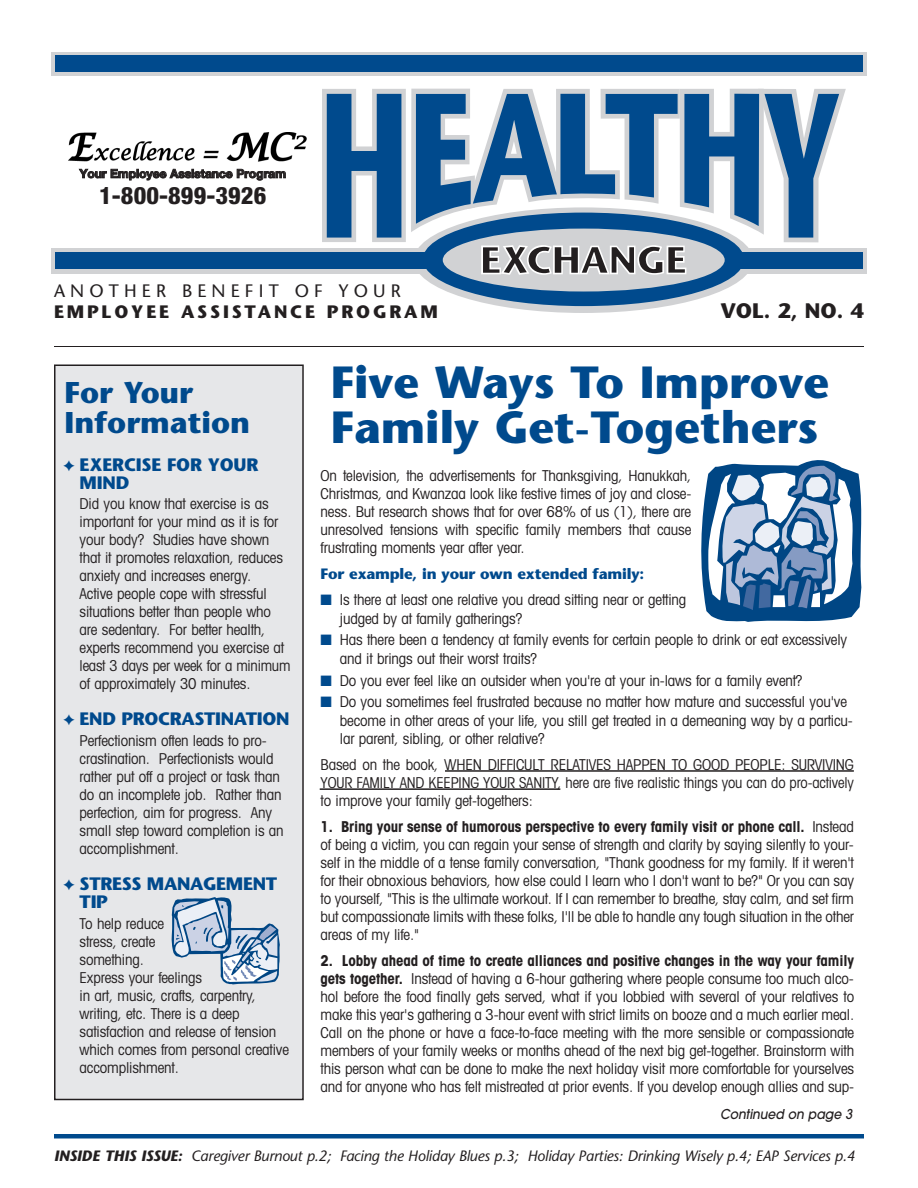
<style>
.page{position:relative;width:918px;height:1188px;background:#fff}
.page>*{position:absolute;margin:0;border:0;box-sizing:border-box;transform-origin:0 0}
.t1{font:700 45px/45px "Stone Sans";color:#004a8d}
.t2{font:700 30px/30px "Stone Sans";color:#004a8d}
.t3{font:800 condensed 24px "Helvetica Neue";letter-spacing:.005em;color:#231f20}
.t4{font:700 21px "Stone Sans";color:#231f20}
.t5{font:700 18px/18px "Stone Sans";letter-spacing:-.02em;color:#004a8d}
.t6{font:700 18px "Stone Sans";letter-spacing:.155em;color:#231f20}
.t7{font:18px "Stone Sans";letter-spacing:.285em;color:#231f20}
.t8{font:condensed 15px/18px "Avant Garde";letter-spacing:-.01em;color:#231f20}
.t9{font:italic 15px "Stone Sans";letter-spacing:-.01em;color:#231f20}
.t10{font:700 15px "Stone Sans";letter-spacing:-.015em;color:#004a8d}
.t11{font:italic 500 13.5px "Avant Garde";color:#231f20;scale:.92 1}
.t12{font:700 12px "Helvetica Neue";letter-spacing:-.005em;color:#231f20}
.s1{color:#004a8d}
.s2{font-weight:700}
</style>
<div class="page">
<div style="left:52px;top:52px;width:815px;height:23px;background:linear-gradient(to right,#d1d2d4,#d1d2d4)"></div>
<div style="left:414px;top:207px;width:339px;height:106px;background:#d1d2d4;border-radius:50%"></div>
<div style="left:56px;top:56px;width:807px;height:16px;background:#004a8d"></div>
<div style="left:52px;top:248px;width:815px;height:26px;background:#d1d2d4"></div>
<div style="left:56px;top:253px;width:807px;height:16px;background:#004a8d"></div>
<div style="left:423px;top:213px;width:321px;height:93px;background:#004a8d;border-radius:50%"></div>
<div style="left:443px;top:229px;width:282px;height:63px;background:#d1d2d4;border-radius:50%"></div>
<svg style="left:322px;top:89px;width:524px;height:186px"></svg>
<div style="left:56px;top:366px;width:246px;height:733px;background:#e6e7e9"></div>
<div style="left:54px;top:364px;width:250px;height:736px;border:2px solid #231f20"></div>
<hr style="left:54px;top:346px;width:810px;height:1px;background:#231f20">
<svg style="left:701px;top:460px;width:161px;height:162px"></svg>
<hr style="left:445px;top:770px;width:409px;height:2px;background:#231f20">
<hr style="left:320px;top:788px;width:240px;height:2px;background:#231f20">
<div style="left:54px;top:1134px;width:810px;height:5px;background:#004a8d"></div>
<svg style="left:171px;top:897px;width:109px;height:88px"></svg>
<img style="left:68px;top:132px;width:239px;height:30px">
<p class="t12" style="left:80px;top:166px;width:208px">Your Employee Assistance Program</p>
<h3 class="t3" style="left:99px;top:187px;width:169px">1-800-899-3926</h3>
<p class="t7" style="left:54px;top:283px;width:348px">ANOTHER BENEFIT OF YOUR</p>
<p class="t6" style="left:54px;top:304px;width:385px">EMPLOYEE ASSISTANCE PROGRAM</p>
<h3 class="t4" style="left:721px;top:303px;width:145px">VOL. 2, NO. 4</h3>
<h2 class="t2" style="left:65px;top:381px;width:187px">For Your<br>Information</h2>
<p class="t5" style="left:80px;top:457px;width:180px;text-indent:-16px">✦ EXERCISE FOR YOUR<br>MIND</p>
<p class="t8" style="left:80px;top:496px;width:212px">Did you know that exercise is as important for your mind as it is for your body? Studies have shown that it promotes relaxation, reduces anxiety and increases energy.<br>Active people cope with stressful situations better than people who are sedentary. For better health, experts recommend you exercise at least 3 days per week for a minimum of approximately 30 minutes.</p>
<p class="t5" style="left:63px;top:712px;width:228px">✦ END PROCRASTINATION</p>
<p class="t8" style="left:80px;top:733px;width:206px">Perfectionism often leads to pro&shy;crastination. Perfectionists would rather put off a project or task than do an incomplete job. Rather than perfection, aim for progress. Any small step toward completion is an accomplishment.</p>
<p class="t5" style="left:80px;top:877px;width:199px;text-indent:-16px">✦ STRESS MANAGEMENT<br>TIP</p>
<p class="t8" style="left:80px;top:916px;width:211px">To help reduce<br>stress, create<br>something.<br>Express your feelings<br>in art, music, crafts, carpentry, writing, etc. There is a deep satisfaction and release of tension which comes from personal creative accomplishment.</p>
<h1 class="t1" style="left:331px;top:364px;width:500px">Five Ways To Improve<br>Family Get-Togethers</h1>
<p class="t8" style="left:321px;top:468px;width:372px;text-align:justify">On television, the advertisements for Thanksgiving, Hanukkah, Christmas, and Kwanzaa look like festive times of joy and close&shy;ness. But research shows that for over 68% of us (1), there are unresolved tensions with specific family members that cause frustrating moments year after year.</p>
<p class="t10" style="left:321px;top:568px;width:325px">For example, in your own extended family:</p>
<p class="t8" style="left:340px;top:591px;width:348px;line-height:19.2px;text-indent:-19px"><span class="s1">■</span> Is there at least one relative you dread sitting near or getting judged by at family gatherings?</p>
<p class="t8" style="left:340px;top:632px;width:509px;line-height:19.2px;text-indent:-19px"><span class="s1">■</span> Has there been a tendency at family events for certain people to drink or eat excessively and it brings out their worst traits?</p>
<p class="t8" style="left:321px;top:673px;width:484px"><span class="s1">■</span> Do you ever feel like an outsider when you're at your in-laws for a family event?</p>
<p class="t8" style="left:340px;top:694px;width:515px;line-height:18.6px;text-indent:-19px"><span class="s1">■</span> Do you sometimes feel frustrated because no matter how mature and successful you've become in other areas of your life, you still get treated in a demeaning way by a particu&shy;lar parent, sibling, or other relative?</p>
<p class="t8" style="left:321px;top:757px;width:535px;text-align:justify">Based on the book, WHEN DIFFICULT RELATIVES HAPPEN TO GOOD PEOPLE: SURVIVING YOUR FAMILY AND KEEPING YOUR SANITY, here are five realistic things you can do pro-actively to improve your family get-togethers:</p>
<p class="t8" style="left:321px;top:819px;width:535px;text-align:justify"><span class="s2">1. Bring your sense of humorous perspective to every family visit or phone call.</span> Instead of being a victim, you can regain your sense of strength and clarity by saying silently to your&shy;self in the middle of a tense family conversation, "Thank goodness for my family. If it weren't for their obnoxious behaviors, how else could I learn who I don't want to be?" Or you can say to yourself, "This is the ultimate workout. If I can remember to breathe, stay calm, and set firm but compassionate limits with these folks, I'll be able to handle any tough situation in the other areas of my life."</p>
<p class="t8" style="left:321px;top:953px;width:535px;text-align:justify"><span class="s2">2. Lobby ahead of time to create alliances and positive changes in the way your family gets together.</span> Instead of having a 6-hour gathering where people consume too much alco&shy;hol before the food finally gets served, what if you lobbied with several of your relatives to make this year's gathering a 3-hour event with strict limits on booze and a much earlier meal.<br>Call on the phone or have a face-to-face meeting with the more sensible or compassionate members of your family weeks or months ahead of the next big get-together. Brainstorm with this person what can be done to make the next holiday visit more comfortable for yourselves and for anyone who has felt mistreated at prior events. If you develop enough allies and sup-</p>
<p class="t11" style="left:720px;top:1109px;width:145px">Continued on page 3</p>
<p class="t9" style="left:54px;top:1150px;width:803px"><span class="s2">INSIDE THIS ISSUE:</span> Caregiver Burnout p.2; Facing the Holiday Blues p.3; Holiday Parties: Drinking Wisely p.4; EAP Services p.4</p>
</div>
